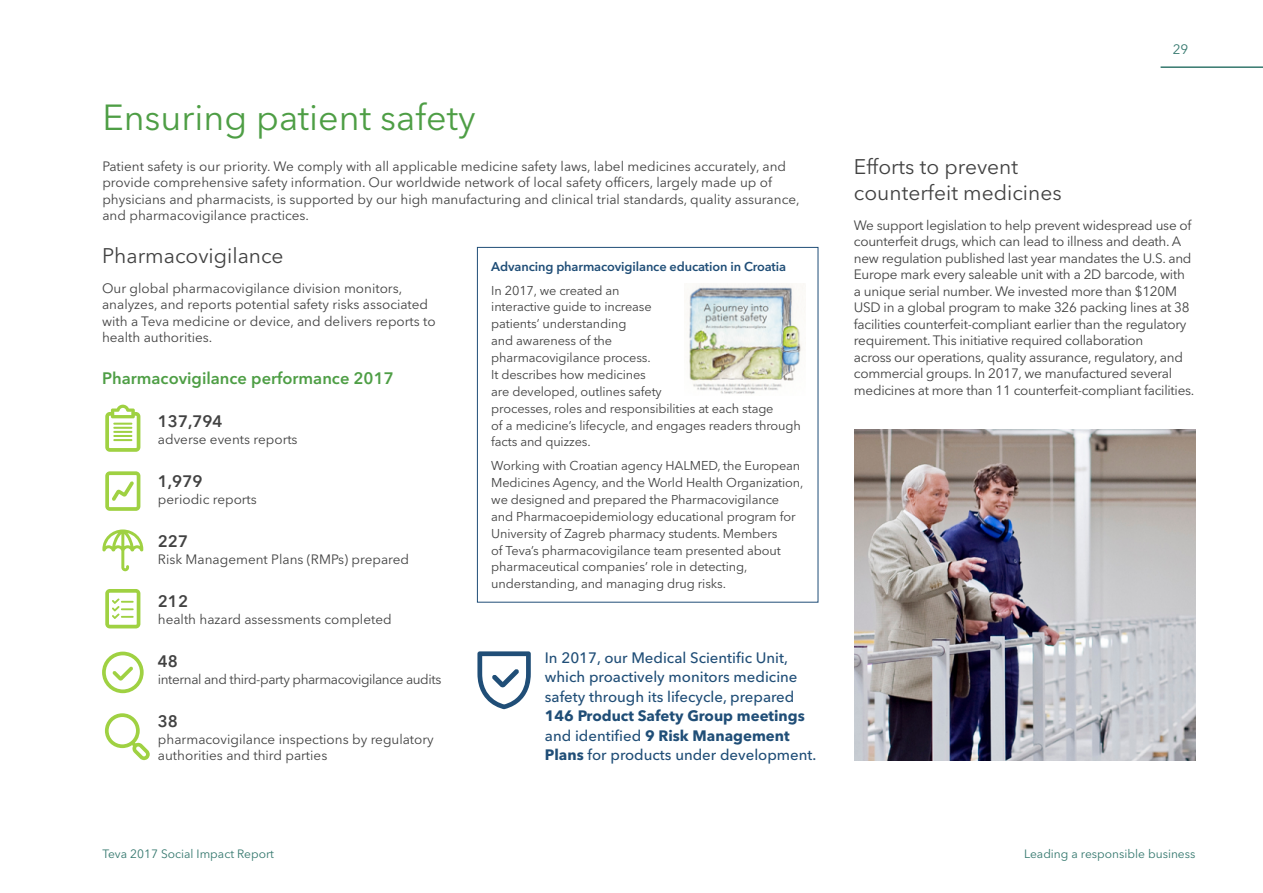
<style>
.page{position:relative;width:1263px;height:893px;background:#fff}
.page>*{position:absolute;margin:0;border:0;box-sizing:border-box;transform-origin:0 0}
.t1{font:36px "Avenir Next LT Pro";color:#4e9e45}
.t2{font:21px/25.5px "Avenir Next LT Pro";color:#424242}
.t3{font:600 16.5px "Avenir Next LT Pro";color:#4e9e45}
.t4{font:600 16.5px "Avenir Next LT Pro";color:#424242}
.t5{font:500 15px/19.5px "Avenir Next LT Pro";color:#204e77}
.t6{font:13.5px/16.5px "Avenir Next LT Pro";color:#424242}
.t7{font:13.5px/16.5px "Avenir Next LT Pro";letter-spacing:-.02em;color:#424242}
.t8{font:13.5px "Avenir Next LT Pro";letter-spacing:-.03em;color:#424242}
.t9{font:13.5px "Avenir Next LT Pro";color:#35786e}
.t10{font:12.75px/17px "Avenir Next LT Pro";letter-spacing:-.01em;color:#424242}
.t11{font:600 12.75px "Avenir Next LT Pro";letter-spacing:-.01em;color:#204e77}
.t12{font:12px "Avenir Next LT Pro";color:#35786e}
.s1{font-weight:700}
</style>
<div class="page">
<hr style="left:1160px;top:66px;width:103px;height:2px;background:#35786e">
<div style="left:477px;top:247px;width:341px;height:356px;border:1px solid #204e77"></div>
<img style="left:854px;top:430px;width:341px;height:330px">
<svg style="left:102px;top:652px;width:42px;height:41px"></svg>
<svg style="left:105px;top:471px;width:35px;height:40px"></svg>
<svg style="left:105px;top:405px;width:35px;height:47px"></svg>
<svg style="left:102px;top:529px;width:41px;height:42px"></svg>
<svg style="left:105px;top:713px;width:45px;height:47px"></svg>
<svg style="left:105px;top:589px;width:35px;height:39px"></svg>
<img style="left:689px;top:284px;width:114px;height:110px">
<svg style="left:477px;top:651px;width:54px;height:58px"></svg>
<p class="t9" style="left:1173px;top:41px;width:17px">29</p>
<h3 class="t1" style="left:102px;top:96px;width:375px">Ensuring patient safety</h3>
<p class="t6" style="left:102px;top:158px;width:699px">Patient safety is our priority. We comply with all applicable medicine safety laws, label medicines accurately, and provide comprehensive safety information. Our worldwide network of local safety officers, largely made up of physicians and pharmacists, is supported by our high manufacturing and clinical trial standards, quality assurance, and pharmacovigilance practices.</p>
<h4 class="t2" style="left:854px;top:154px;width:209px">Efforts to prevent counterfeit medicines</h4>
<p class="t7" style="left:854px;top:217px;width:342px">We support legislation to help prevent widespread use of counterfeit drugs, which can lead to illness and death. A new regulation published last year mandates the U.S. and Europe mark every saleable unit with a 2D barcode, with a unique serial number. We invested more than $120M USD in a global program to make 326 packing lines at 38 facilities counterfeit-compliant earlier than the regulatory requirement. This initiative required collaboration<br>across our operations, quality assurance, regulatory, and commercial groups. In 2017, we manufactured several medicines at more than 11 counterfeit-compliant facilities.</p>
<h4 class="t2" style="left:102px;top:243px;width:183px">Pharmacovigilance</h4>
<p class="t6" style="left:102px;top:280px;width:335px">Our global pharmacovigilance division monitors, analyzes, and reports potential safety risks associated with a Teva medicine or device, and delivers reports to health authorities.</p>
<h5 class="t11" style="left:491px;top:259px;width:296px">Advancing pharmacovigilance education in Croatia</h5>
<p class="t10" style="left:491px;top:282px;width:311px">In 2017, we created an<br>interactive guide to increase<br>patients’ understanding<br>and awareness of the<br>pharmacovigilance process.<br>It describes how medicines<br>are developed, outlines safety<br>processes, roles and responsibilities at each stage<br>of a medicine’s lifecycle, and engages readers through facts and quizzes.</p>
<p class="t10" style="left:491px;top:457px;width:314px">Working with Croatian agency HALMED, the European Medicines Agency, and the World Health Organization, we designed and prepared the Pharmacovigilance and Pharmacoepidemiology educational program for University of Zagreb pharmacy students. Members<br>of Teva’s pharmacovigilance team presented about pharmaceutical companies’ role in detecting, understanding, and managing drug risks.</p>
<h5 class="t3" style="left:102px;top:368px;width:293px">Pharmacovigilance performance 2017</h5>
<p class="t4" style="left:158px;top:411px;width:66px">137,794</p>
<p class="t6" style="left:158px;top:431px;width:141px">adverse events reports</p>
<p class="t4" style="left:158px;top:471px;width:46px">1,979</p>
<p class="t6" style="left:158px;top:491px;width:101px">periodic reports</p>
<p class="t4" style="left:158px;top:531px;width:32px">227</p>
<p class="t6" style="left:158px;top:551px;width:253px">Risk Management Plans (RMPs) prepared</p>
<p class="t4" style="left:158px;top:591px;width:32px">212</p>
<p class="t6" style="left:158px;top:611px;width:235px">health hazard assessments completed</p>
<p class="t4" style="left:158px;top:651px;width:22px">48</p>
<p class="t8" style="left:158px;top:671px;width:285px">internal and third-party pharmacovigilance audits</p>
<p class="t4" style="left:158px;top:711px;width:22px">38</p>
<p class="t6" style="left:158px;top:731px;width:277px">pharmacovigilance inspections by regulatory authorities and third parties</p>
<p class="t5" style="left:545px;top:648px;width:273px">In 2017, our Medical Scientific Unit, which proactively monitors medicine safety through its lifecycle, prepared <span class="s1">146 Product Safety Group meetings </span>and identified <span class="s1">9 Risk Management Plans</span> for products under development.</p>
<p class="t12" style="left:102px;top:847px;width:173px">Teva 2017 Social Impact Report</p>
<p class="t12" style="left:1024px;top:847px;width:173px">Leading a responsible business</p>
</div>
